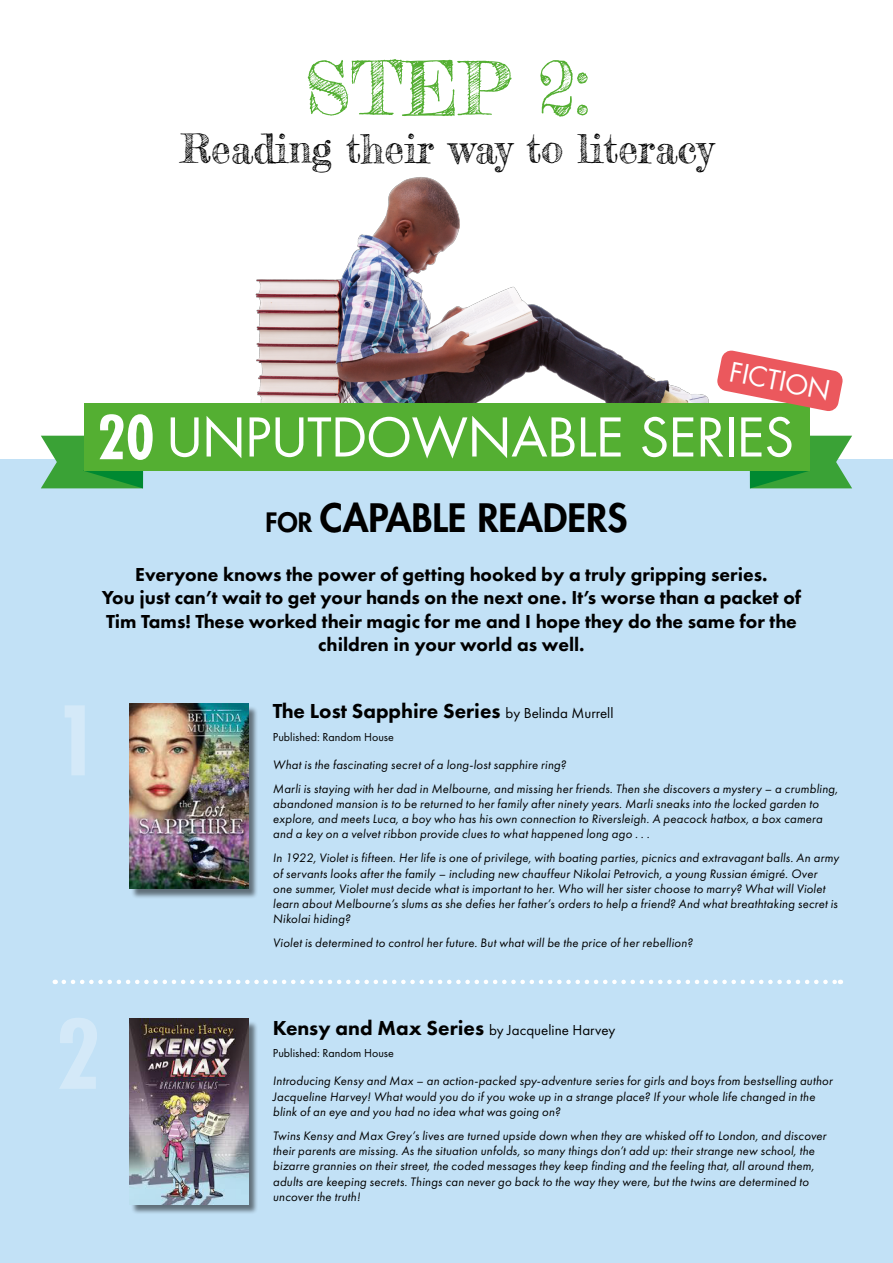
<style>
.page{position:relative;width:893px;height:1263px;background:#fff}
.page>*{position:absolute;margin:0;border:0;box-sizing:border-box;transform-origin:0 0}
.t1{font:73.05px "Frederickathe Greatest";color:#54af32}
.t2{font:51.9px "Futura";color:#fff}
.t3{font:39.75px "Frederickathe Greatest";color:#000}
.t4{font:800 38.1px "Futura";color:#000}
.t5{font:26.4px "Futura";color:#fff}
.t6{font:800 21px "Futura PT";color:#000}
.t7{font:800 19.5px/23.4px "Futura PT";color:#000;text-align:center}
.t8{font:15px "Futura PT";color:#000}
.t9{font:italic 12.75px/15.3px "Futura PT";letter-spacing:.015em;color:#000}
.t10{font:12px "Futura PT";color:#000}
.s1{font-weight:700;font-stretch:condensed;font-size:58.65px}
.s2{font-size:25.95px}
.s3{font-weight:400;font-size:15px}
.s4{font-weight:800;font-size:21px}
</style>
<div class="page">
<div style="left:0;top:459px;width:893px;height:804px;background:#c2e1f6"></div>
<img style="left:255px;top:177px;width:495px;height:303px">
<svg style="left:750px;top:436px;width:102px;height:52px;background:#45a74e"></svg>
<svg style="left:41px;top:436px;width:102px;height:52px;background:#45a74d"></svg>
<div style="left:85px;top:403px;width:725px;height:68px;background:#54af32"></div>
<svg style="left:716px;top:350px;width:127px;height:61px"></svg>
<div style="left:131px;top:705px;width:128px;height:194px;background:#000;opacity:.5"></div>
<img style="left:129px;top:704px;width:119px;height:184px">
<div style="left:131px;top:1020px;width:128px;height:195px;background:#000;opacity:.5"></div>
<img style="left:129px;top:1019px;width:119px;height:185px">
<svg style="left:64px;top:980px;width:777px;height:4px"></svg>
<h1 class="t1" style="left:304px;top:44px;width:286px">STEP 2:</h1>
<h3 class="t3" style="left:180px;top:124px;width:534px">Reading their way to literacy</h3>
<h3 class="t5" style="left:733px;top:355px;width:103px;rotate:11deg">FICTION</h3>
<h2 class="t2" style="left:97px;top:404px;width:698px"><span class="s1">20</span> UNPUTDOWNABLE SERIES</h2>
<h3 class="t4" style="left:266px;top:494px;width:363px"><span class="s2">FOR</span> CAPABLE READERS</h3>
<p class="t7" style="left:102px;top:562px;width:701px">Everyone knows the power of getting hooked by a truly gripping series.<br>You just can’t wait to get your hands on the next one. It’s worse than a packet of Tim Tams! These worked their magic for me and I hope they do the same for the children in your world as well.</p>
<h3 class="t6" style="left:273px;top:698px;width:342px">The Lost Sapphire Series <span class="s3">by Belinda Murrell</span></h3>
<p class="t10" style="left:273px;top:729px;width:123px">Published: Random House</p>
<p class="t9" style="left:273px;top:752px;width:566px;line-height:23.9px">What is the fascinating secret of a long-lost sapphire ring?<br>Marli is staying with her dad in Melbourne, and missing her friends. Then she discovers a mystery – a crumbling,</p>
<p class="t9" style="left:273px;top:796px;width:551px">abandoned mansion is to be returned to her family after ninety years. Marli sneaks into the locked garden to explore, and meets Luca, a boy who has his own connection to Riversleigh. A peacock hatbox, a box camera and a key on a velvet ribbon provide clues to what happened long ago . . .</p>
<p class="t9" style="left:273px;top:850px;width:568px">In 1922, Violet is fifteen. Her life is one of privilege, with boating parties, picnics and extravagant balls. An army of servants looks after the family – including new chauffeur Nikolai Petrovich, a young Russian émigré. Over one summer, Violet must decide what is important to her. Who will her sister choose to marry? What will Violet learn about Melbourne’s slums as she defies her father’s orders to help a friend? And what breathtaking secret is Nikolai hiding?</p>
<p class="t9" style="left:273px;top:935px;width:421px">Violet is determined to control her future. But what will be the price of her rebellion?</p>
<p class="t8" style="left:273px;top:1021px;width:344px"><span class="s4">Kensy and Max Series</span> by Jacqueline Harvey</p>
<p class="t10" style="left:273px;top:1046px;width:123px">Published: Random House</p>
<p class="t9" style="left:273px;top:1073px;width:561px">Introducing Kensy and Max – an action-packed spy-adventure series for girls and boys from bestselling author<br>Jacqueline Harvey! What would you do if you woke up in a strange place? If your whole life changed in the blink of an eye and you had no idea what was going on?</p>
<p class="t9" style="left:273px;top:1128px;width:555px">Twins Kensy and Max Grey’s lives are turned upside down when they are whisked off to London, and discover their parents are missing. As the situation unfolds, so many things don’t add up: their strange new school, the bizarre grannies on their street, the coded messages they keep finding and the feeling that, all around them, adults are keeping secrets. Things can never go back to the way they were, but the twins are determined to uncover the truth!</p>
</div>
